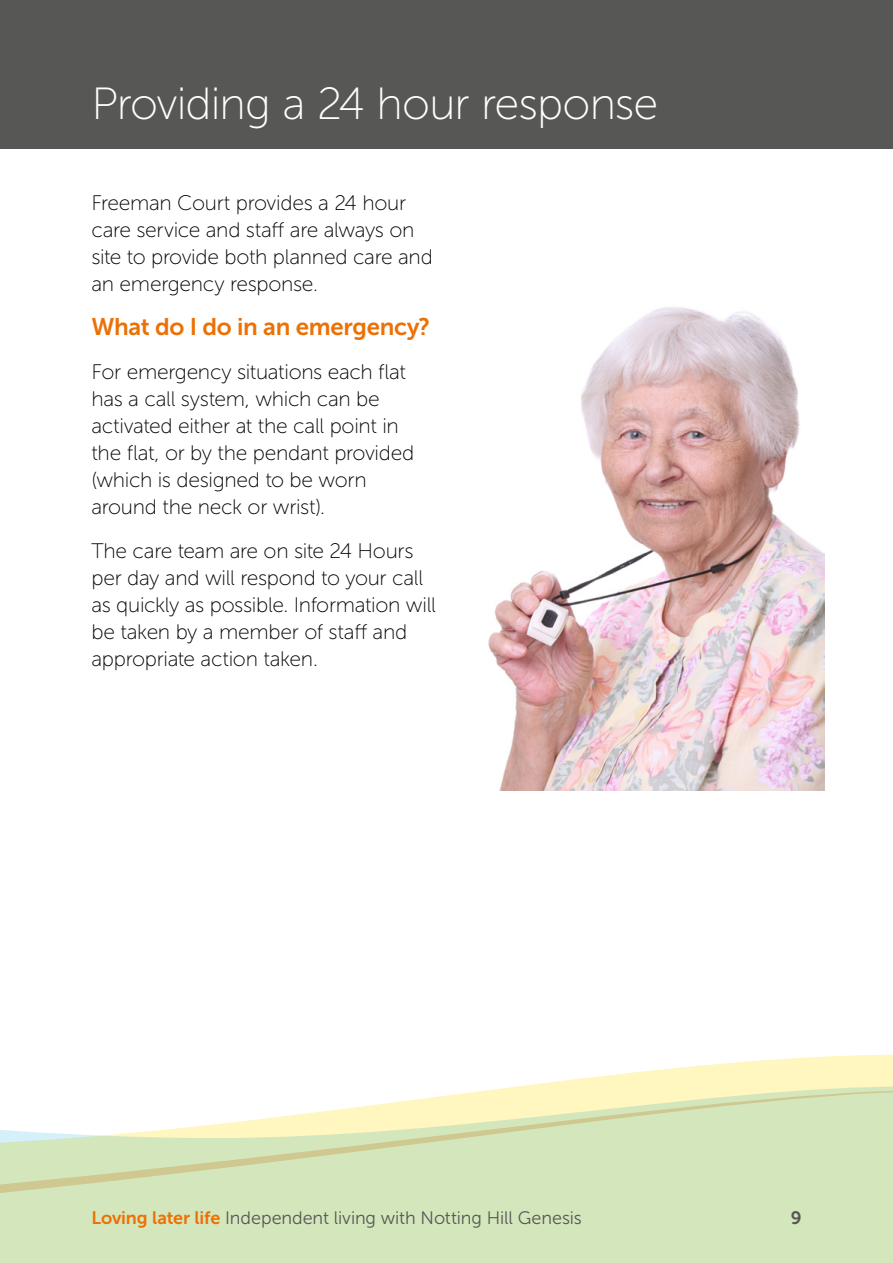
<style>
.page{position:relative;width:893px;height:1263px;background:#fff}
.page>*{position:absolute;margin:0;border:0;box-sizing:border-box;transform-origin:0 0}
.t1{font:45px "Museo Sans 100";letter-spacing:-.025em;color:#fff}
.t2{font:24px "Museo Sans 700";letter-spacing:-.015em;color:#ed7004}
.t3{font:21px/27px "Museo Sans 100";letter-spacing:-.015em;color:#000}
.t4{font:18px "Museo Sans 300";letter-spacing:-.005em;color:#575756}
.t5{font:18px "Museo Sans 700";color:#575756}
.s1{font-family:"Museo Sans 700";color:#ed7004}
</style>
<div class="page">
<svg style="left:0;top:1054px;width:893px;height:209px"></svg>
<div style="left:0;top:0;width:893px;height:149px;background:#575756"></div>
<svg style="left:0;top:1090px;width:893px;height:150px;background:#dce9c1"></svg>
<img style="left:488px;top:307px;width:337px;height:484px">
<h1 class="t1" style="left:91px;top:79px;width:568px">Providing a 24 hour response</h1>
<p class="t3" style="left:91px;top:189px;width:343px">Freeman Court provides a 24 hour care service and staff are always on site to provide both planned care and an emergency response.</p>
<p class="t2" style="left:91px;top:313px;width:340px">What do I do in an emergency?</p>
<p class="t3" style="left:91px;top:358px;width:324px">For emergency situations each flat has a call system, which can be activated either at the call point in the flat, or by the pendant provided (which is designed to be worn around the neck or wrist).</p>
<p class="t3" style="left:91px;top:537px;width:346px">The care team are on site 24 Hours per day and will respond to your call as quickly as possible. Information will be taken by a member of staff and appropriate action taken.</p>
<p class="t4" style="left:91px;top:1208px;width:492px"><span class="s1">Loving later life</span> Independent living with Notting Hill Genesis</p>
<p class="t5" style="left:791px;top:1208px;width:12px">9</p>
</div>
